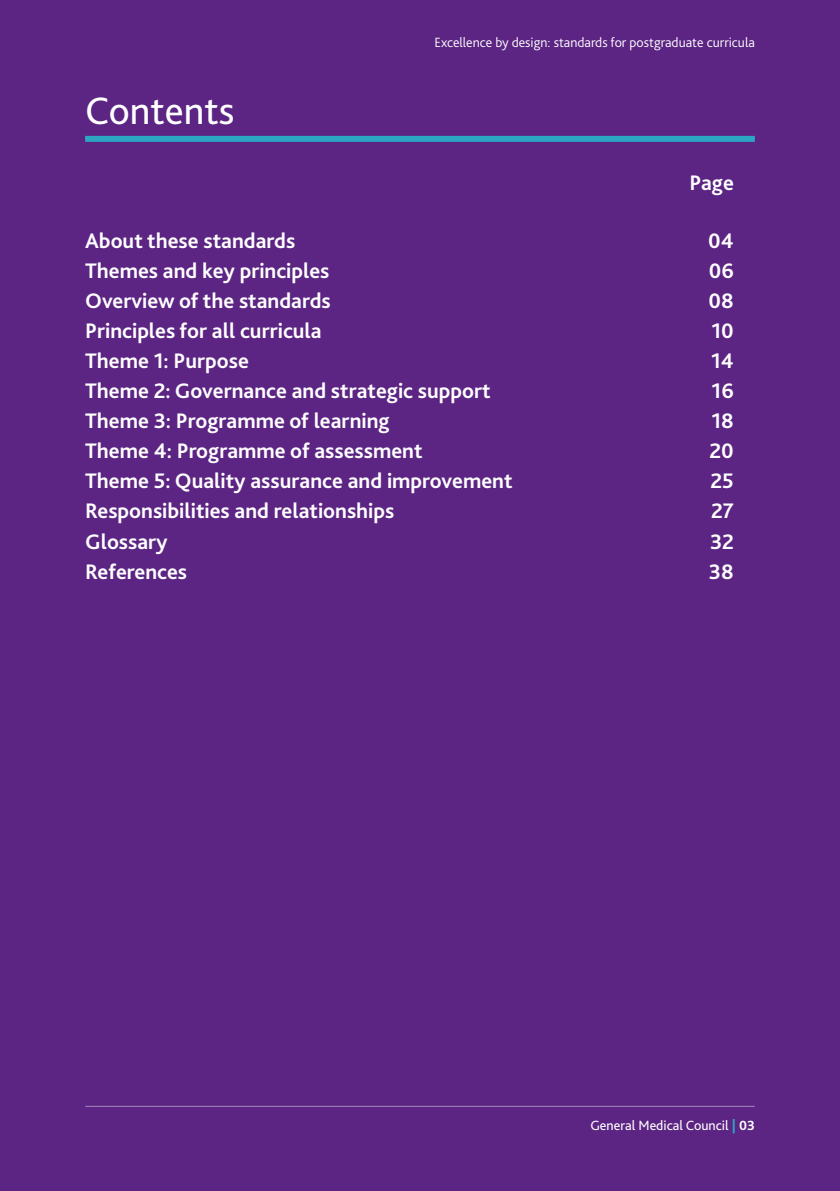
<style>
.page{position:relative;width:840px;height:1191px;background:#fff}
.page>*{position:absolute;margin:0;border:0;box-sizing:border-box;transform-origin:0 0}
.t1{font:40px "Bliss 2";color:#fff}
.t2{font:700 22px "Bliss 2";color:#fff}
.t3{font:300 14px "Bliss 2";color:#fff}
.t4{font:14px "Bliss 2";color:#fff}
.s1{font-weight:800;color:#2ca6c2}
.s2{font-weight:700}
</style>
<div class="page">
<div style="left:0;top:0;width:839px;height:1191px;background:#5c2483"></div>
<hr style="left:85px;top:1105px;width:669px;height:1px;background:#a78ac0">
<div style="left:85px;top:136px;width:669px;height:6px;background:#2ca6c2"></div>
<h1 class="t1" style="left:85px;top:86px;width:151px">Contents</h1>
<p class="t3" style="left:434px;top:33px;width:322px">Excellence by design: standards for postgraduate curricula</p>
<p class="t2" style="left:689px;top:169px;width:46px">Page</p>
<p class="t2" style="left:85px;top:227px;width:211px">About these standards</p>
<p class="t2" style="left:708px;top:227px;width:27px">04</p>
<p class="t2" style="left:85px;top:257px;width:246px">Themes and key principles</p>
<p class="t2" style="left:708px;top:257px;width:27px">06</p>
<p class="t2" style="left:85px;top:287px;width:247px">Overview of the standards</p>
<p class="t2" style="left:708px;top:287px;width:27px">08</p>
<p class="t2" style="left:85px;top:317px;width:238px">Principles for all curricula</p>
<p class="t2" style="left:711px;top:317px;width:24px">10</p>
<p class="t2" style="left:85px;top:347px;width:165px">Theme 1: Purpose</p>
<p class="t2" style="left:710px;top:347px;width:24px">14</p>
<p class="t2" style="left:85px;top:377px;width:407px">Theme 2: Governance and strategic support</p>
<p class="t2" style="left:711px;top:377px;width:24px">16</p>
<p class="t2" style="left:85px;top:407px;width:306px">Theme 3: Programme of learning</p>
<p class="t2" style="left:711px;top:407px;width:24px">18</p>
<p class="t2" style="left:85px;top:437px;width:339px">Theme 4: Programme of assessment</p>
<p class="t2" style="left:709px;top:437px;width:26px">20</p>
<p class="t2" style="left:85px;top:467px;width:428px">Theme 5: Quality assurance and improvement</p>
<p class="t2" style="left:710px;top:467px;width:25px">25</p>
<p class="t2" style="left:85px;top:497px;width:310px">Responsibilities and relationships</p>
<p class="t2" style="left:710px;top:497px;width:24px">27</p>
<p class="t2" style="left:85px;top:527px;width:84px">Glossary</p>
<p class="t2" style="left:710px;top:527px;width:25px">32</p>
<p class="t2" style="left:85px;top:557px;width:103px">References</p>
<p class="t2" style="left:708px;top:557px;width:26px">38</p>
<p class="t4" style="left:590px;top:1116px;width:166px">General Medical Council <span class="s1">|</span> <span class="s2">03</span></p>
</div>
